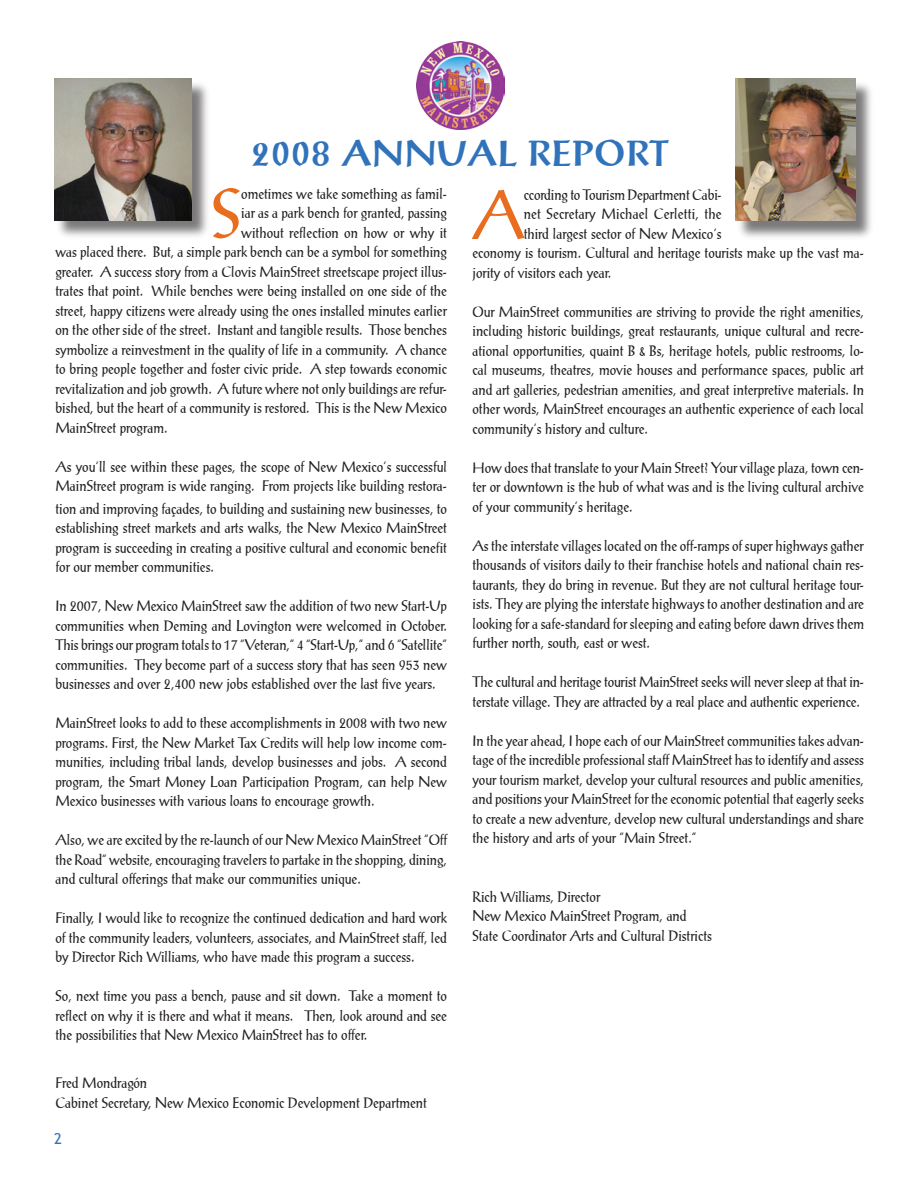
<style>
.page{position:relative;width:918px;height:1188px;background:#fff}
.page>*{position:absolute;margin:0;border:0;box-sizing:border-box;transform-origin:0 0}
.t1{font:68.4px "Prose Antique Plain";color:#e86d1e;scale:.9 1}
.t2{font:700 36px "Prose Antique";letter-spacing:.025em;color:#3073ba}
.t3{font:15px/19.5px "Prose Antique Plain";color:#231f20;text-align:justify;scale:.9 1}
.t4{font:15px "Trebuchet MS";color:#3073ba}
</style>
<div class="page">
<img style="left:416px;top:42px;width:88px;height:88px">
<div style="left:55px;top:79px;width:157px;height:162px;background:#231f20;opacity:.6"></div>
<img style="left:54px;top:79px;width:137px;height:141px">
<div style="left:736px;top:79px;width:140px;height:162px;background:#231f20;opacity:.6"></div>
<img style="left:735px;top:79px;width:120px;height:142px">
<h2 class="t2" style="left:251px;top:132px;width:419px">2008 ANNUAL REPORT</h2>
<h1 class="t1" style="left:472px;top:174px;width:59px">A</h1>
<p class="t3" style="left:524px;top:185px;width:221px">ccording to Tourism Department Cabi-</p>
<h1 class="t1" style="left:212px;top:173px;width:34px">S</h1>
<p class="t3" style="left:241px;top:184px;width:230px">ometimes we take something as famil-</p>
<p class="t3" style="left:241px;top:203px;width:230px">iar as a park bench for granted, passing</p>
<p class="t3" style="left:241px;top:223px;width:230px">without reflection on how or why it</p>
<p class="t3" style="left:55px;top:242px;width:437px">was placed there. But, a simple park bench can be a symbol for something</p>
<p class="t3" style="left:55px;top:262px;width:437px">greater. A success story from a Clovis MainStreet streetscape project illus-</p>
<p class="t3" style="left:55px;top:281px;width:436px">trates that point. While benches were being installed on one side of the</p>
<p class="t3" style="left:55px;top:301px;width:436px">street, happy citizens were already using the ones installed minutes earlier</p>
<p class="t3" style="left:55px;top:320px;width:436px">on the other side of the street. Instant and tangible results. Those benches</p>
<p class="t3" style="left:55px;top:340px;width:436px">symbolize a reinvestment in the quality of life in a community. A chance</p>
<p class="t3" style="left:55px;top:359px;width:437px">to bring people together and foster civic pride. A step towards economic</p>
<p class="t3" style="left:55px;top:379px;width:437px">revitalization and job growth. A future where not only buildings are refur-</p>
<p class="t3" style="left:55px;top:398px;width:436px">bished, but the heart of a community is restored. This is the New Mexico</p>
<p class="t3" style="left:55px;top:418px;width:126px">MainStreet program.</p>
<p class="t3" style="left:55px;top:457px;width:437px">As you’ll see within these pages, the scope of New Mexico’s successful<br>MainStreet program is wide ranging. From projects like building restora-</p>
<p class="t3" style="left:55px;top:499px;width:437px">tion and improving façades, to building and sustaining new businesses, to establishing street markets and arts walks, the New Mexico MainStreet program is succeeding in creating a positive cultural and economic benefit for our member communities.</p>
<p class="t3" style="left:55px;top:596px;width:437px">In 2007, New Mexico MainStreet saw the addition of two new Start-Up communities when Deming and Lovington were welcomed in October.<br>This brings our program totals to 17 “Veteran,” 4 “Start-Up,” and 6 “Satellite” communities. They become part of a success story that has seen 953 new businesses and over 2,400 new jobs established over the last five years.</p>
<p class="t3" style="left:55px;top:713px;width:437px">MainStreet looks to add to these accomplishments in 2008 with two new programs. First, the New Market Tax Credits will help low income com&shy;munities, including tribal lands, develop businesses and jobs. A second program, the Smart Money Loan Participation Program, can help New Mexico businesses with various loans to encourage growth.</p>
<p class="t3" style="left:55px;top:830px;width:437px">Also, we are excited by the re-launch of our New Mexico MainStreet “Off the Road” website, encouraging travelers to partake in the shopping, dining, and cultural offerings that make our communities unique.</p>
<p class="t3" style="left:55px;top:908px;width:437px">Finally, I would like to recognize the continued dedication and hard work of the community leaders, volunteers, associates, and MainStreet staff, led by Director Rich Williams, who have made this program a success.</p>
<p class="t3" style="left:55px;top:986px;width:437px">So, next time you pass a bench, pause and sit down. Take a moment to reflect on why it is there and what it means. Then, look around and see the possibilities that New Mexico MainStreet has to offer.</p>
<p class="t3" style="left:55px;top:1073px;width:414px">Fred Mondragón<br>Cabinet Secretary, New Mexico Economic Development Department</p>
<p class="t3" style="left:524px;top:204px;width:221px">net Secretary Michael Cerletti, the</p>
<p class="t3" style="left:524px;top:224px;width:221px">third largest sector of New Mexico’s</p>
<p class="t3" style="left:473px;top:243px;width:436px">economy is tourism. Cultural and heritage tourists make up the vast ma-</p>
<p class="t3" style="left:473px;top:263px;width:156px">jority of visitors each year.</p>
<p class="t3" style="left:472px;top:302px;width:437px">Our MainStreet communities are striving to provide the right amenities, including historic buildings, great restaurants, unique cultural and recre&shy;ational opportunities, quaint B &amp; Bs, heritage hotels, public restrooms, lo&shy;cal museums, theatres, movie houses and performance spaces, public art and art galleries, pedestrian amenities, and great interpretive materials. In other words, MainStreet encourages an authentic experience of each local community’s history and culture.</p>
<p class="t3" style="left:472px;top:458px;width:437px">How does that translate to your Main Street? Your village plaza, town cen&shy;ter or downtown is the hub of what was and is the living cultural archive of your community’s heritage.</p>
<p class="t3" style="left:472px;top:536px;width:437px">As the interstate villages located on the off-ramps of super highways gather thousands of visitors daily to their franchise hotels and national chain res&shy;taurants, they do bring in revenue. But they are not cultural heritage tour&shy;ists. They are plying the interstate highways to another destination and are looking for a safe-standard for sleeping and eating before dawn drives them further north, south, east or west.</p>
<p class="t3" style="left:472px;top:672px;width:437px">The cultural and heritage tourist MainStreet seeks will never sleep at that in&shy;terstate village. They are attracted by a real place and authentic experience.</p>
<p class="t3" style="left:472px;top:731px;width:437px">In the year ahead, I hope each of our MainStreet communities takes advan&shy;tage of the incredible professional staff MainStreet has to identify and assess your tourism market, develop your cultural resources and public amenities, and positions your MainStreet for the economic potential that eagerly seeks to create a new adventure, develop new cultural understandings and share the history and arts of your “Main Street.”</p>
<p class="t3" style="left:472px;top:887px;width:267px;text-align:left">Rich Williams, Director<br>New Mexico MainStreet Program, and<br>State Coordinator Arts and Cultural Districts</p>
<p class="t4" style="left:54px;top:1130px;width:9px">2</p>
</div>
